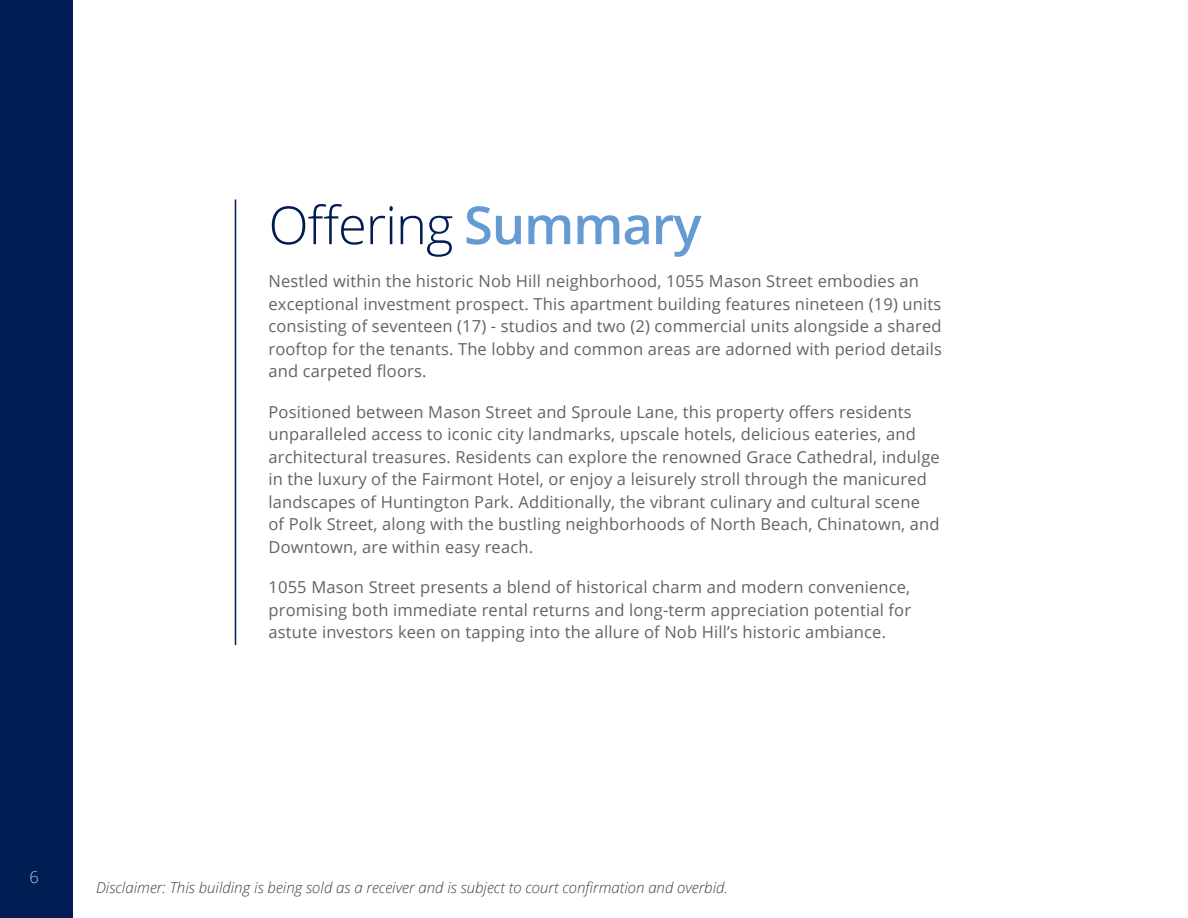
<style>
.page{position:relative;width:1188px;height:918px;background:#fff}
.page>*{position:absolute;margin:0;border:0;box-sizing:border-box;transform-origin:0 0}
.t1{font:300 52.5px "Open Sans";letter-spacing:-.02em;color:#001c52}
.t2{font:16.5px/22.5px "Open Sans";letter-spacing:.01em;color:#5f636a}
.t3{font:300 16.5px "Open Sans";color:#96d1f2}
.t4{font:italic 300 15px "Open Sans";color:#414042}
.s1{font-weight:600;color:#659ad2}
</style>
<div class="page">
<div style="left:0;top:0;width:73px;height:918px;background:#001c52"></div>
<hr style="left:235px;top:200px;width:1px;height:445px;background:#001c52">
<h1 class="t1" style="left:268px;top:189px;width:435px">Offering <span class="s1">Summary</span></h1>
<p class="t2" style="left:268px;top:270px;width:675px">Nestled within the historic Nob Hill neighborhood, 1055 Mason Street embodies an exceptional investment prospect. This apartment building features nineteen (19) units consisting of seventeen (17) - studios and two (2) commercial units alongside a shared rooftop for the tenants. The lobby and common areas are adorned with period details and carpeted floors.</p>
<p class="t2" style="left:268px;top:400px;width:673px">Positioned between Mason Street and Sproule Lane, this property offers residents unparalleled access to iconic city landmarks, upscale hotels, delicious eateries, and architectural treasures. Residents can explore the renowned Grace Cathedral, indulge in the luxury of the Fairmont Hotel, or enjoy a leisurely stroll through the manicured landscapes of Huntington Park. Additionally, the vibrant culinary and cultural scene<br>of Polk Street, along with the bustling neighborhoods of North Beach, Chinatown, and Downtown, are within easy reach.</p>
<p class="t2" style="left:268px;top:576px;width:644px;text-align:justify">1055 Mason Street presents a blend of historical charm and modern convenience, promising both immediate rental returns and long-term appreciation potential for astute investors keen on tapping into the allure of Nob Hill’s historic ambiance.</p>
<p class="t3" style="left:29px;top:865px;width:11px">6</p>
<p class="t4" style="left:96px;top:878px;width:634px">Disclaimer: This building is being sold as a receiver and is subject to court confirmation and overbid.</p>
</div>
